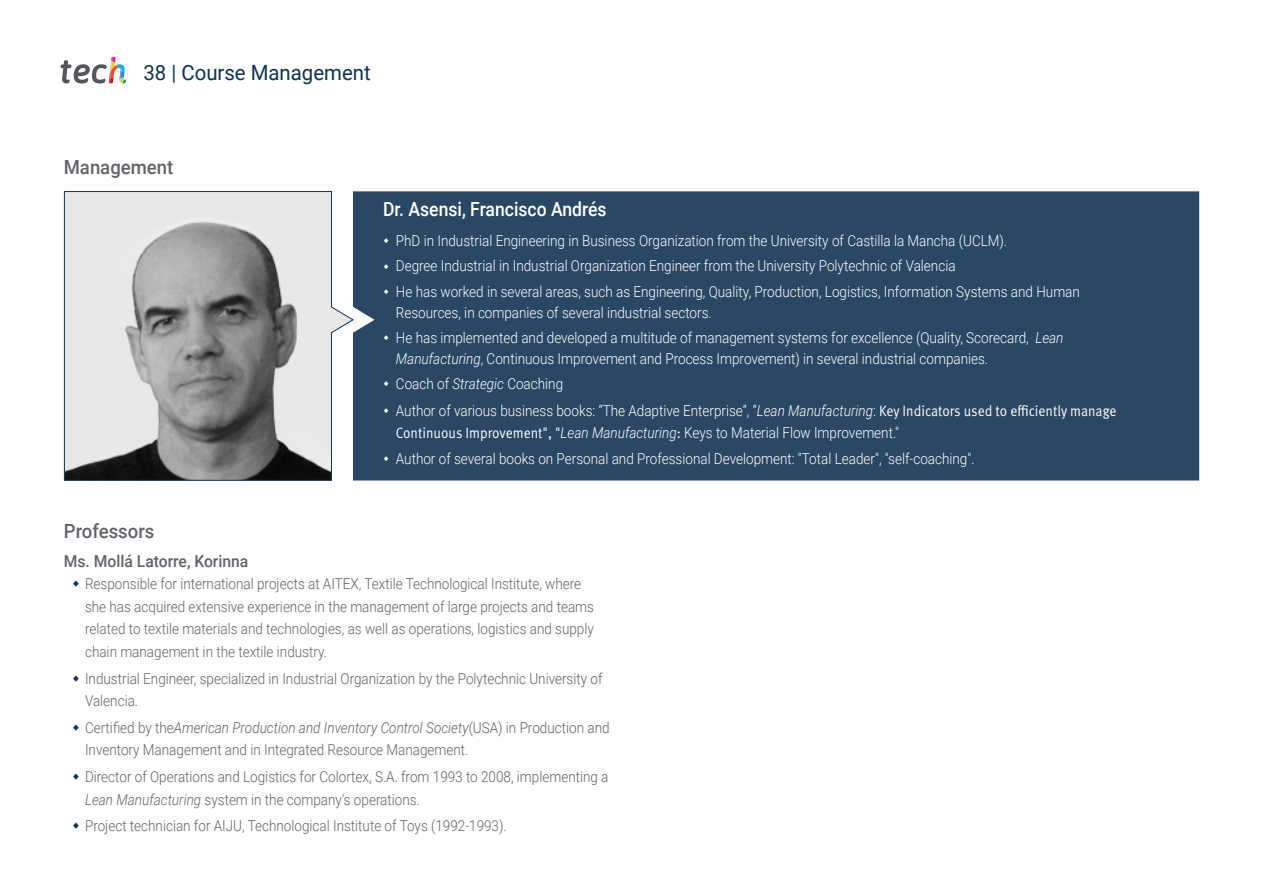
<style>
.page{position:relative;width:1263px;height:893px;background:#fff}
.page>*{position:absolute;margin:0;border:0;box-sizing:border-box;transform-origin:0 0}
.t1{font:21px "Roboto";color:#123352}
.t2{font:500 19.5px "Roboto";color:#fff;scale:.9 1}
.t3{font:500 19.5px "Roboto";color:#61646a;scale:.95 1}
.t4{font:500 16.5px "Roboto";color:#61646a;scale:.95 1}
.t5{font:300 15px/25.2px "Roboto";color:#fff;scale:.9 1}
.t6{font:300 15px/22.5px "Roboto";color:#61646a;scale:.9 1}
.s1{font-style:italic}
.s2{font-family:"Meta Pro";font-weight:400}
</style>
<div class="page">
<svg style="left:61px;top:57px;width:65px;height:27px"></svg>
<div style="left:354px;top:191px;width:845px;height:289px;background:#2a4763"></div>
<svg style="left:64px;top:191px;width:290px;height:290px;background:#b4b4b5"></svg>
<svg style="left:384px;top:238px;width:4px;height:5px"></svg>
<svg style="left:384px;top:264px;width:4px;height:5px"></svg>
<svg style="left:384px;top:289px;width:4px;height:5px"></svg>
<svg style="left:384px;top:335px;width:4px;height:5px"></svg>
<svg style="left:384px;top:381px;width:4px;height:5px"></svg>
<svg style="left:384px;top:408px;width:4px;height:5px"></svg>
<svg style="left:384px;top:456px;width:4px;height:5px"></svg>
<h1 class="t1" style="left:144px;top:57px;width:229px">38 | Course Management</h1>
<h2 class="t3" style="left:64px;top:153px;width:117px">Management</h2>
<h2 class="t2" style="left:383px;top:195px;width:250px">Dr. Asensi, Francisco Andrés</h2>
<p class="t5" style="left:396px;top:228px;width:761px">PhD in Industrial Engineering in Business Organization from the University of Castilla la Mancha (UCLM).<br>Degree Industrial in Industrial Organization Engineer from the University Polytechnic of Valencia<br>He has worked in several areas, such as Engineering, Quality, Production, Logistics, Information Systems and Human</p>
<p class="t5" style="left:396px;top:299px;width:743px">Resources, in companies of several industrial sectors.<br>He has implemented and developed a multitude of management systems for excellence (Quality, Scorecard, <span class="s1">Lean</span></p>
<p class="t5" style="left:396px;top:345px;width:660px"><span class="s1">Manufacturing</span>, Continuous Improvement and Process Improvement) in several industrial companies.<br>Coach of <span class="s1">Strategic</span> Coaching</p>
<p class="t5" style="left:396px;top:399px;width:802px;line-height:22.5px">Author of various business books: “The Adaptive Enterprise”, “<span class="s1">Lean Manufacturing</span>: <span class="s2">Key Indicators used to efficiently manage<br>Continuous Improvement", "</span><span class="s1">Lean Manufacturing</span><span class="s2">:</span> Keys to Material Flow Improvement."</p>
<p class="t5" style="left:396px;top:445px;width:644px">Author of several books on Personal and Professional Development: "Total Leader", "self-coaching".</p>
<h2 class="t3" style="left:64px;top:517px;width:97px">Professors</h2>
<p class="t4" style="left:64px;top:550px;width:196px">Ms. Mollá Latorre, Korinna</p>
<p class="t6" style="left:85px;top:572px;width:567px">Responsible for international projects at AITEX, Textile Technological Institute, where she has acquired extensive experience in the management of large projects and teams related to textile materials and technologies, as well as operations, logistics and supply chain management in the textile industry.</p>
<p class="t6" style="left:85px;top:666px;width:576px">Industrial Engineer, specialized in Industrial Organization by the Polytechnic University of<br>Valencia.</p>
<p class="t6" style="left:85px;top:716px;width:584px">Certified by the<span class="s1">American Production and Inventory Control Society</span>(USA) in Production and<br>Inventory Management and in Integrated Resource Management.</p>
<p class="t6" style="left:85px;top:765px;width:583px">Director of Operations and Logistics for Colortex, S.A. from 1993 to 2008, implementing a<br><span class="s1">Lean Manufacturing</span> system in the company's operations.</p>
<p class="t6" style="left:85px;top:814px;width:470px">Project technician for AIJU, Technological Institute of Toys (1992-1993).</p>
</div>
